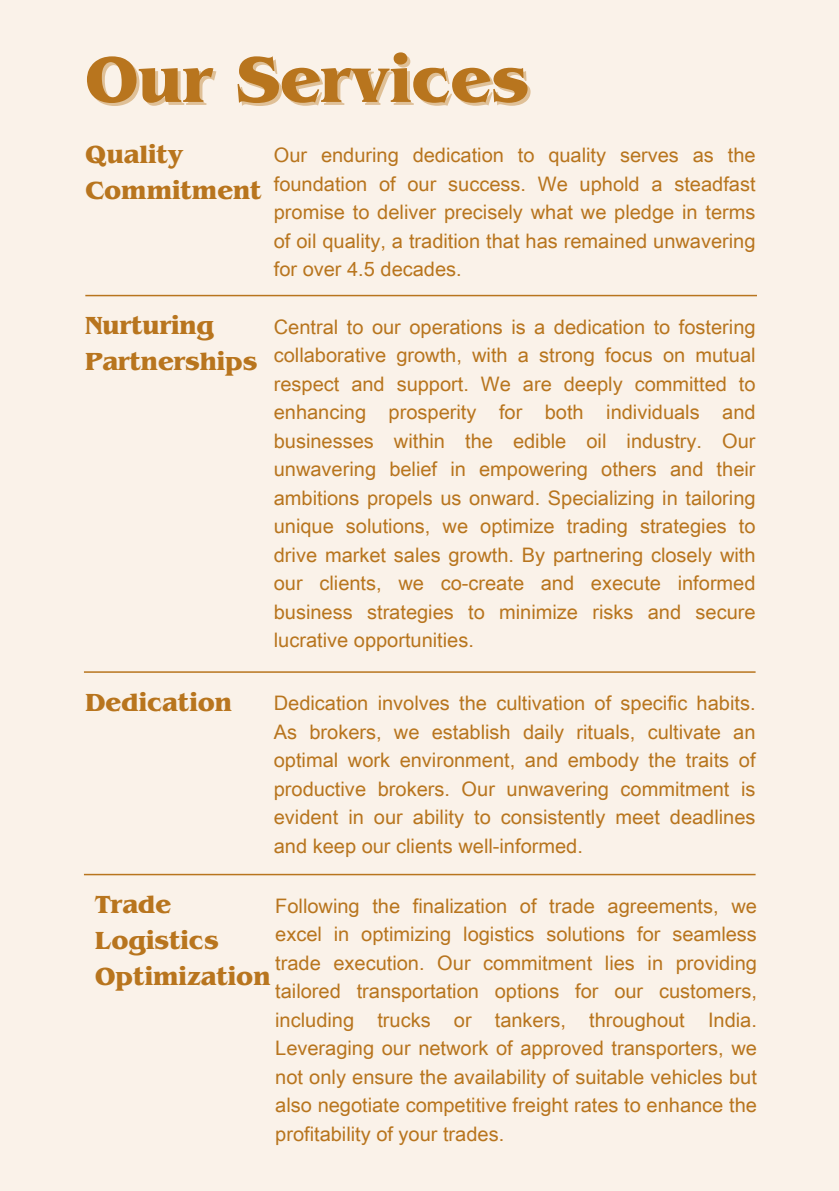
<style>
.page{position:relative;width:839px;height:1191px;background:#fff}
.page>*{position:absolute;margin:0;border:0;box-sizing:border-box;transform-origin:0 0}
.t1{font:700 67.6px "Benguiat Pro ITC";color:#b8751e}
.t2{font:700 26px/36px "Benguiat Pro ITC";color:#b8751e}
.t3{font:20px/28.4px "Arial Unicode MS";color:#b8751e;text-align:justify}
</style>
<div class="page">
<div style="left:0;top:0;width:838px;height:1191px;background:#faf2e9"></div>
<hr style="left:85px;top:295px;width:672px;height:1px;background:#b8751e">
<hr style="left:84px;top:671px;width:671px;height:2px;background:#b8751e">
<hr style="left:84px;top:874px;width:671px;height:1px;background:#b8751e">
<h1 class="t1" style="left:85px;top:56px;width:445px">Our Services</h1>
<p class="t2" style="left:85px;top:140px;width:178px">Quality<br>Commitment</p>
<h2 class="t3" style="left:274px;top:140px;width:483px">Our enduring dedication to quality serves as the foundation of our success. We uphold a steadfast promise to deliver precisely what we pledge in terms of oil quality, a tradition that has remained unwavering for over 4.5 decades.</h2>
<h2 class="t2" style="left:85px;top:311px;width:174px">Nurturing<br>Partnerships</h2>
<h2 class="t3" style="left:274px;top:312px;width:483px">Central to our operations is a dedication to fostering collaborative growth, with a strong focus on mutual respect and support. We are deeply committed to enhancing prosperity for both individuals and businesses within the edible oil industry. Our unwavering belief in empowering others and their ambitions propels us onward. Specializing in tailoring unique solutions, we optimize trading strategies to drive market sales growth. By partnering closely with our clients, we co-create and execute informed business strategies to minimize risks and secure lucrative opportunities.</h2>
<p class="t2" style="left:85px;top:688px;width:148px">Dedication</p>
<p class="t3" style="left:274px;top:688px;width:483px">Dedication involves the cultivation of specific habits.<br>As brokers, we establish daily rituals, cultivate an optimal work environment, and embody the traits of productive brokers. Our unwavering commitment is evident in our ability to consistently meet deadlines and keep our clients well-informed.</p>
<h2 class="t2" style="left:95px;top:890px;width:177px">Trade<br>Logistics<br>Optimization</h2>
<p class="t3" style="left:275px;top:891px;width:483px">Following the finalization of trade agreements, we excel in optimizing logistics solutions for seamless trade execution. Our commitment lies in providing tailored transportation options for our customers, including trucks or tankers, throughout India.<br>Leveraging our network of approved transporters, we not only ensure the availability of suitable vehicles but also negotiate competitive freight rates to enhance the profitability of your trades.</p>
</div>
